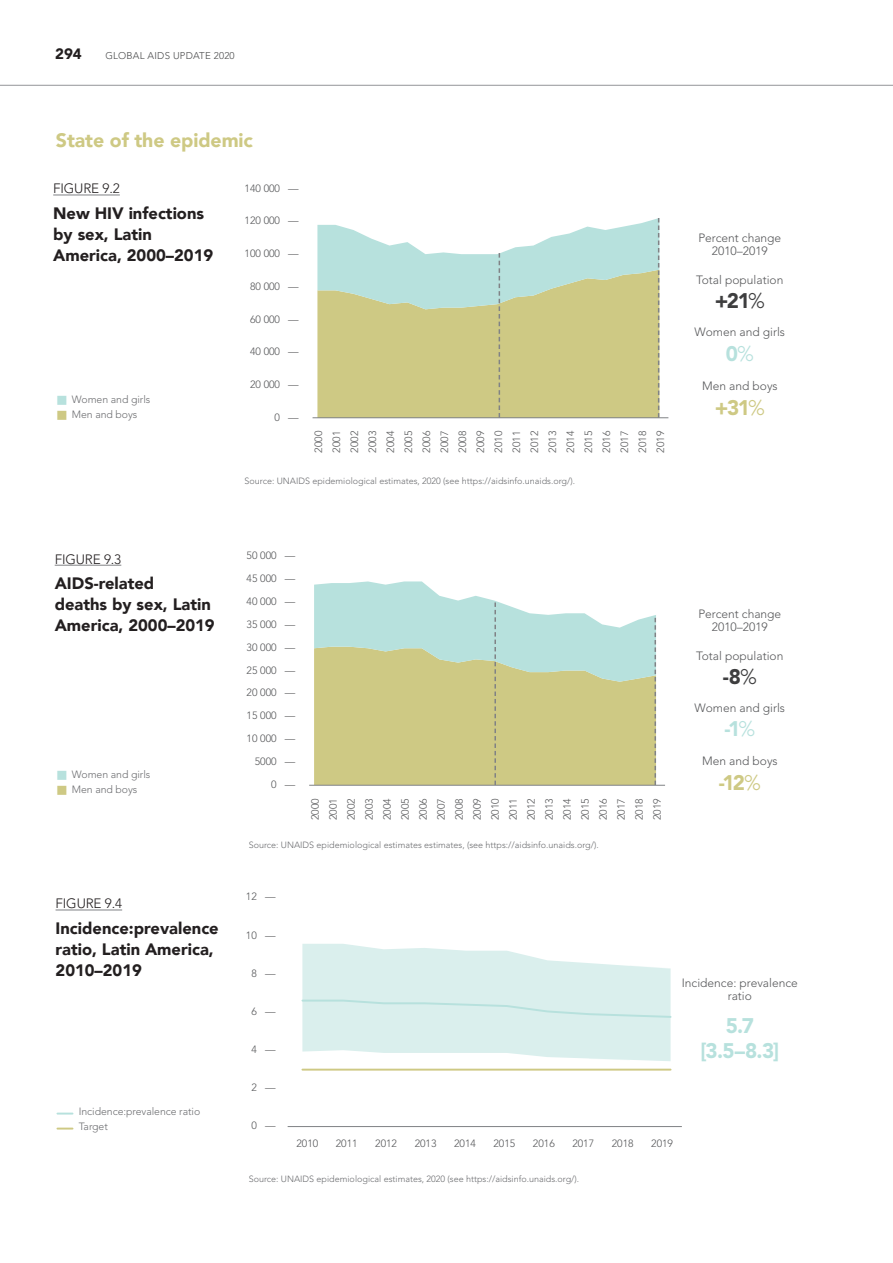
<style>
.page{position:relative;width:893px;height:1263px;background:#fff}
.page>*{position:absolute;margin:0;border:0;box-sizing:border-box;transform-origin:0 0}
.t1{font:900 21px/25.2px "Avenir LT Std";color:#b7e1dd;text-align:center}
.t2{font:900 21px "Avenir LT Std";color:#cec984}
.t3{font:900 21px "Avenir LT Std";color:#3e3e3f}
.t4{font:900 19.5px "Avenir LT";letter-spacing:-.005em;color:#cec984}
.t5{font:900 16.5px/21px "Avenir LT";color:#231f20}
.t6{font:900 15px "Avenir LT";color:#231f20}
.t7{font:300 13.5px "Avenir LT";letter-spacing:-.01em;color:#231f20}
.t8{font:300 12px/13.5px "Avenir LT";color:#57585a;text-align:center}
.t9{font:300 10.5px/18px "Avenir LT";color:#57585a;text-align:justify}
.t10{font:300 10.5px/15px "Avenir LT";letter-spacing:-.005em;color:#6c6d70}
.t11{font:300 9.75px "Avenir LT Std";letter-spacing:.02em;color:#4b4c4d}
.t12{font:300 9px "Avenir LT";color:#6c6d70}
.s1{font-weight:300}
</style>
<div class="page">
<hr style="left:0;top:85px;width:893px;height:1px;background:#939598">
<hr style="left:53px;top:195px;width:67px;height:1px;background:#808285">
<hr style="left:55px;top:565px;width:66px;height:1px;background:#808285">
<hr style="left:56px;top:910px;width:66px;height:1px;background:#808285">
<hr style="left:313px;top:417px;width:355px;height:1px;background:#808285">
<svg style="left:317px;top:218px;width:342px;height:200px;background:#ccd4a9"></svg>
<hr style="left:309px;top:785px;width:356px;height:1px;background:#808285">
<svg style="left:314px;top:581px;width:342px;height:204px;background:#cbd5aa"></svg>
<hr style="left:288px;top:1126px;width:394px;height:1px;background:#808285">
<svg style="left:301px;top:944px;width:371px;height:117px;background:#def1ef"></svg>
<hr style="left:302px;top:1069px;width:369px;height:1px;background:#cec984">
<svg style="left:57px;top:1112px;width:16px;height:2px"></svg>
<svg style="left:57px;top:1127px;width:16px;height:2px"></svg>
<h3 class="t6" style="left:55px;top:45px;width:28px">294</h3>
<p class="t11" style="left:105px;top:50px;width:131px">GLOBAL AIDS UPDATE 2020</p>
<h2 class="t4" style="left:56px;top:128px;width:198px">State of the epidemic</h2>
<p class="t9" style="left:245px;top:179px;width:56px">140 000 —</p>
<p class="t9" style="left:245px;top:212px;width:56px">120 000 —</p>
<p class="t9" style="left:245px;top:244px;width:56px">100 000 —</p>
<p class="t9" style="left:250px;top:277px;width:50px">80 000 —</p>
<p class="t9" style="left:250px;top:310px;width:50px">60 000 —</p>
<p class="t9" style="left:250px;top:343px;width:50px">40 000 —</p>
<p class="t9" style="left:250px;top:375px;width:50px">20 000 —</p>
<p class="t9" style="left:275px;top:408px;width:26px">0 —</p>
<p class="t7" style="left:53px;top:181px;width:68px">FIGURE 9.2</p>
<h3 class="t5" style="left:53px;top:202px;width:162px">New HIV infections by sex, Latin<br>America, 2000–2019</h3>
<p class="t10" style="left:72px;top:391px;width:80px">Women and girls<br>Men and boys</p>
<p class="t9" style="left:310px;top:453px;width:23px;rotate:-90deg">2000<br>2001<br>2002<br>2003<br>2004<br>2005<br>2006<br>2007<br>2008<br>2009<br>2010<br>2011<br>2012<br>2013<br>2014<br>2015<br>2016<br>2017<br>2018<br>2019</p>
<p class="t12" style="left:244px;top:475px;width:332px">Source: UNAIDS epidemiological estimates, 2020 (see https://aidsinfo.unaids.org/).</p>
<p class="t8" style="left:698px;top:231px;width:84px">Percent change<br>2010–2019</p>
<p class="t8" style="left:696px;top:273px;width:89px">Total population</p>
<h1 class="t3" style="left:715px;top:287px;width:52px">+21<span class="s1">%</span></h1>
<p class="t8" style="left:695px;top:325px;width:92px">Women and girls</p>
<h1 class="t1" style="left:726px;top:341px;width:30px">0<span class="s1">%</span></h1>
<p class="t8" style="left:702px;top:379px;width:77px">Men and boys</p>
<h1 class="t2" style="left:715px;top:395px;width:52px">+31<span class="s1">%</span></h1>
<p class="t7" style="left:55px;top:551px;width:68px">FIGURE 9.3</p>
<h3 class="t5" style="left:55px;top:572px;width:162px">AIDS-related<br>deaths by sex, Latin<br>America, 2000–2019</h3>
<p class="t10" style="left:72px;top:767px;width:80px">Women and girls<br>Men and boys</p>
<p class="t7" style="left:56px;top:896px;width:68px">FIGURE 9.4</p>
<h3 class="t5" style="left:56px;top:917px;width:165px">Incidence:prevalence ratio, Latin America,<br>2010–2019</h3>
<p class="t10" style="left:79px;top:1103px;width:123px">Incidence:prevalence ratio<br>Target</p>
<p class="t9" style="left:247px;top:544px;width:50px;line-height:23px;text-align:right">50 000 —<br>45 000 —<br>40 000 —<br>35 000 —<br>30 000 —<br>25 000 —<br>20 000 —<br>15 000 —<br>10 000 —<br>5000 —<br>0 —</p>
<p class="t9" style="left:306px;top:820px;width:23px;rotate:-90deg">2000<br>2001<br>2002<br>2003<br>2004<br>2005<br>2006<br>2007<br>2008<br>2009<br>2010<br>2011<br>2012<br>2013<br>2014<br>2015<br>2016<br>2017<br>2018<br>2019</p>
<p class="t12" style="left:249px;top:840px;width:351px">Source: UNAIDS epidemiological estimates estimates, (see https://aidsinfo.unaids.org/).</p>
<p class="t8" style="left:698px;top:607px;width:84px">Percent change<br>2010–2019</p>
<p class="t8" style="left:696px;top:649px;width:89px">Total population</p>
<h1 class="t3" style="left:723px;top:664px;width:35px">-8<span class="s1">%</span></h1>
<p class="t8" style="left:695px;top:702px;width:92px">Women and girls</p>
<h1 class="t1" style="left:724px;top:716px;width:32px">-1<span class="s1">%</span></h1>
<p class="t8" style="left:702px;top:754px;width:77px">Men and boys</p>
<h1 class="t2" style="left:719px;top:770px;width:44px">-12<span class="s1">%</span></h1>
<p class="t9" style="left:246px;top:888px;width:31px">12 —</p>
<p class="t9" style="left:246px;top:926px;width:31px">10 —</p>
<p class="t9" style="left:251px;top:964px;width:26px">8 —</p>
<p class="t9" style="left:251px;top:1002px;width:26px">6 —</p>
<p class="t9" style="left:251px;top:1040px;width:26px">4 —</p>
<p class="t9" style="left:251px;top:1078px;width:26px">2 —</p>
<p class="t9" style="left:251px;top:1116px;width:26px">0 —</p>
<p class="t8" style="left:682px;top:976px;width:118px">Incidence: prevalence ratio</p>
<h1 class="t1" style="left:700px;top:1013px;width:80px">5.7 [3.5–8.3]</h1>
<p class="t9" style="left:296px;top:1135px;width:23px">2010</p>
<p class="t9" style="left:336px;top:1135px;width:23px">2011</p>
<p class="t9" style="left:375px;top:1135px;width:23px">2012</p>
<p class="t9" style="left:415px;top:1135px;width:23px">2013</p>
<p class="t9" style="left:454px;top:1135px;width:23px">2014</p>
<p class="t9" style="left:493px;top:1135px;width:23px">2015</p>
<p class="t9" style="left:533px;top:1135px;width:23px">2016</p>
<p class="t9" style="left:572px;top:1135px;width:23px">2017</p>
<p class="t9" style="left:612px;top:1135px;width:23px">2018</p>
<p class="t9" style="left:651px;top:1135px;width:23px">2019</p>
<p class="t12" style="left:249px;top:1174px;width:332px">Source: UNAIDS epidemiological estimates, 2020 (see https://aidsinfo.unaids.org/).</p>
</div>
